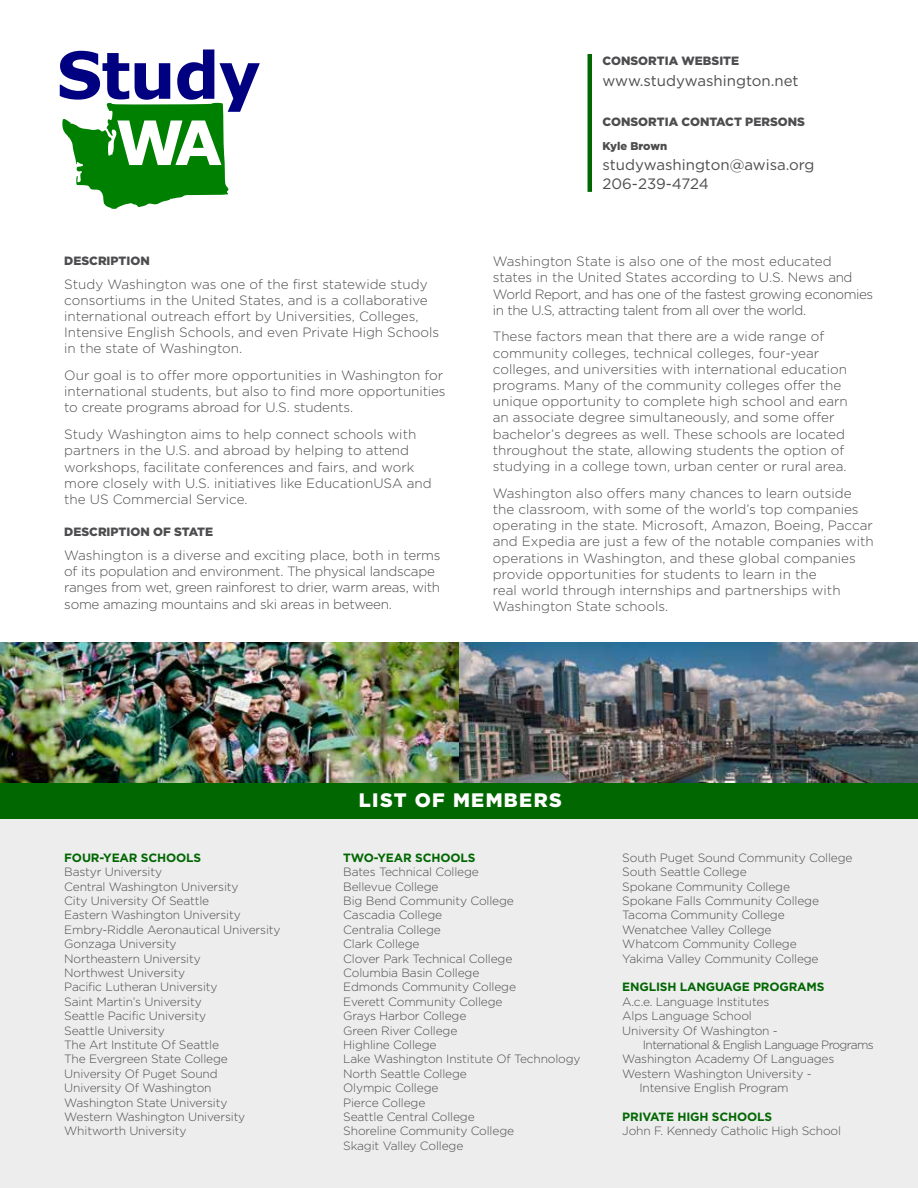
<style>
.page{position:relative;width:918px;height:1188px;background:#fff}
.page>*{position:absolute;margin:0;border:0;box-sizing:border-box;transform-origin:0 0}
.t1{font:900 19.5px "Gotham HTF";letter-spacing:.07em;color:#fff}
.t2{font:15px/19.5px "Gotham HTF";color:#4d4d4f}
.t3{font:300 13.5px/16.2px "Gotham HTF";color:#4d4d4f}
.t4{font:300 13.5px/16.2px "Gotham HTF";letter-spacing:-.02em;color:#4d4d4f}
.t5{font:300 13.5px/16.2px "Gotham HTF";letter-spacing:-.03em;color:#4d4d4f}
.t6{font:300 12px/14.4px "Gotham HTF";letter-spacing:-.015em;color:#4d4d4f}
.t7{font:700 12px "Gotham HTF";letter-spacing:-.015em;color:#016701}
.t8{font:900 12px "Gotham HTF";color:#4d4d4f}
.t9{font:300 12px "Gotham HTF";letter-spacing:-.05em;color:#4d4d4f}
.t10{font:900 11.25px "Gotham HTF";color:#4d4d4f}
</style>
<div class="page">
<hr style="left:588px;top:54px;width:4px;height:138px;background:#016701">
<div style="left:0;top:797px;width:918px;height:391px;background:#ededee"></div>
<div style="left:0;top:782px;width:918px;height:37px;background:#016701"></div>
<svg style="left:60px;top:50px;width:200px;height:159px"></svg>
<img style="left:0;top:643px;width:918px;height:139px">
<p class="t8" style="left:64px;top:254px;width:87px">DESCRIPTION</p>
<p class="t3" style="left:64px;top:276px;width:377px">Study Washington was one of the first statewide study consortiums in the United States, and is a collaborative international outreach effort by Universities, Colleges, Intensive English Schools, and even Private High Schools in the state of Washington.</p>
<p class="t3" style="left:64px;top:367px;width:383px">Our goal is to offer more opportunities in Washington for international students, but also to find more opportunities to create programs abroad for U.S. students.</p>
<p class="t3" style="left:64px;top:426px;width:369px">Study Washington aims to help connect schools with partners in the U.S. and abroad by helping to attend workshops, facilitate conferences and fairs, and work more closely with U.S. initiatives like EducationUSA and the US Commercial Service.</p>
<p class="t8" style="left:64px;top:525px;width:150px">DESCRIPTION OF STATE</p>
<p class="t4" style="left:64px;top:547px;width:378px">Washington is a diverse and exciting place, both in terms of its population and environment. The physical landscape ranges from wet, green rainforest to drier, warm areas, with some amazing mountains and ski areas in between.</p>
<p class="t8" style="left:603px;top:54px;width:138px">CONSORTIA WEBSITE</p>
<p class="t2" style="left:603px;top:71px;width:198px">www.studywashington.net</p>
<p class="t8" style="left:603px;top:115px;width:204px">CONSORTIA CONTACT PERSONS</p>
<p class="t10" style="left:603px;top:140px;width:66px">Kyle Brown</p>
<p class="t2" style="left:603px;top:155px;width:214px">studywashington@awisa.org<br>206-239-4724</p>
<p class="t5" style="left:493px;top:253px;width:382px">Washington State is also one of the most educated states in the United States according to U.S. News and World Report, and has one of the fastest growing economies in the U.S, attracting talent from all over the world.</p>
<p class="t3" style="left:493px;top:328px;width:356px">These factors mean that there are a wide range of community colleges, technical colleges, four-year colleges, and universities with international education programs. Many of the community colleges offer the unique opportunity to complete high school and earn an associate degree simultaneously, and some offer bachelor’s degrees as well. These schools are located throughout the state, allowing students the option of studying in a college town, urban center or rural area.</p>
<p class="t3" style="left:493px;top:485px;width:382px">Washington also offers many chances to learn outside the classroom, with some of the world’s top companies operating in the state. Microsoft, Amazon, Boeing, Paccar and Expedia are just a few of the notable companies with operations in Washington, and these global companies provide opportunities for students to learn in the<br>real world through internships and partnerships with Washington State schools.</p>
<p class="t7" style="left:64px;top:851px;width:138px">FOUR-YEAR SCHOOLS</p>
<p class="t6" style="left:64px;top:865px;width:218px">Bastyr University<br>Central Washington University<br>City University Of Seattle<br>Eastern Washington University<br>Embry-Riddle Aeronautical University<br>Gonzaga University<br>Northeastern University<br>Northwest University<br>Pacific Lutheran University<br>Saint Martin’s University<br>Seattle Pacific University<br>Seattle University<br>The Art Institute Of Seattle<br>The Evergreen State College<br>University Of Puget Sound<br>University Of Washington<br>Washington State University<br>Western Washington University<br>Whitworth University</p>
<h1 class="t1" style="left:359px;top:789px;width:204px">LIST OF MEMBERS</h1>
<p class="t7" style="left:343px;top:851px;width:134px">TWO-YEAR SCHOOLS</p>
<p class="t6" style="left:343px;top:865px;width:239px">Bates Technical College<br>Bellevue College<br>Big Bend Community College<br>Cascadia College<br>Centralia College<br>Clark College<br>Clover Park Technical College<br>Columbia Basin College<br>Edmonds Community College<br>Everett Community College<br>Grays Harbor College<br>Green River College<br>Highline College<br>Lake Washington Institute Of Technology<br>North Seattle College<br>Olympic College<br>Pierce College<br>Seattle Central College<br>Shoreline Community College<br>Skagit Valley College</p>
<p class="t6" style="left:622px;top:850px;width:232px">South Puget Sound Community College<br>South Seattle College<br>Spokane Community College<br>Spokane Falls Community College<br>Tacoma Community College<br>Wenatchee Valley College<br>Whatcom Community College<br>Yakima Valley Community College</p>
<p class="t7" style="left:622px;top:980px;width:204px">ENGLISH LANGUAGE PROGRAMS</p>
<p class="t6" style="left:622px;top:994px;width:149px">A.c.e. Language Institutes</p>
<p class="t6" style="left:622px;top:1009px;width:131px">Alps Language School</p>
<p class="t6" style="left:622px;top:1023px;width:157px">University Of Washington -</p>
<p class="t9" style="left:643px;top:1038px;width:232px">International &amp; English Language Programs</p>
<p class="t6" style="left:622px;top:1052px;width:214px">Washington Academy Of Languages</p>
<p class="t6" style="left:622px;top:1066px;width:191px">Western Washington University -</p>
<p class="t6" style="left:640px;top:1081px;width:151px">Intensive English Program</p>
<p class="t7" style="left:622px;top:1110px;width:151px">PRIVATE HIGH SCHOOLS</p>
<p class="t6" style="left:622px;top:1124px;width:220px">John F. Kennedy Catholic High School</p>
</div>
